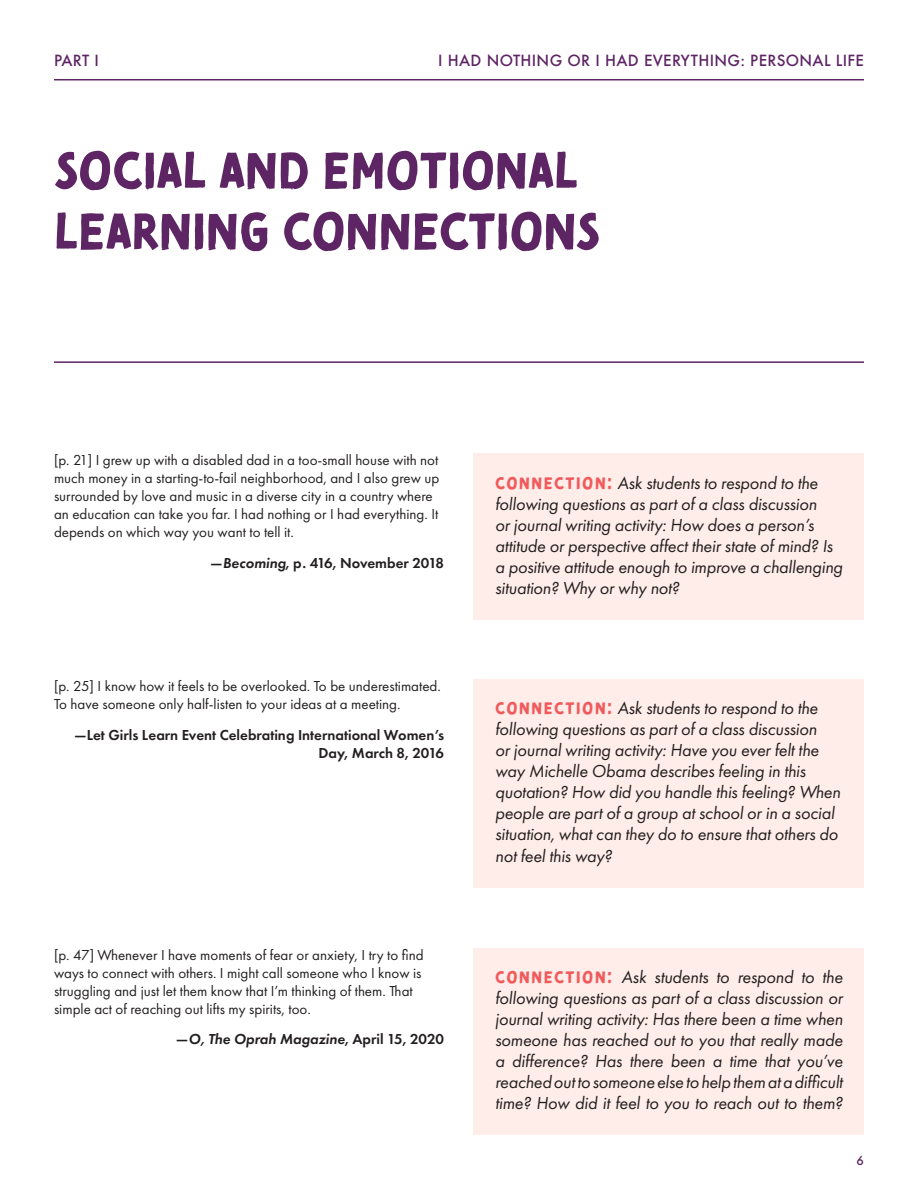
<style>
.page{position:relative;width:918px;height:1188px;background:#fff}
.page>*{position:absolute;margin:0;border:0;box-sizing:border-box;transform-origin:0 0}
.Heading{font:50.7px/60.9px "Tomarik Brush";color:#5e2564}
.Note{font:italic 18px/21.1px "Futura PT";letter-spacing:-.01em;color:#231f20}
.t1{font:15px/18px "Futura PT";color:#231f20}
.Attribution{font:600 15px/18px "Futura PT";color:#231f20;text-align:right}
.t2{font:500 15px "Futura";letter-spacing:.02em;color:#5e2564}
.Attribution-2{font:italic 600 15px "Futura PT";color:#231f20}
.t3{font:500 12px "Futura";color:#5e2564}
.s1{font-style:italic}
.s2{font-style:normal}
.s3{font-family:"Tomarik Brush";font-style:normal;font-size:16.5px;color:#f05a5d}
</style>
<div class="page">
<hr style="left:54px;top:79px;width:810px;height:1px;background:#5e2564">
<hr style="left:54px;top:361px;width:810px;height:2px;background:#5e2564">
<div style="left:474px;top:454px;width:390px;height:166px;background:#feede8"></div>
<div style="left:474px;top:679px;width:390px;height:208px;background:#feede8"></div>
<div style="left:474px;top:948px;width:390px;height:187px;background:#feede8"></div>
<p class="t2" style="left:54px;top:51px;width:47px">PART I</p>
<p class="t2" style="left:438px;top:51px;width:427px">I HAD NOTHING OR I HAD EVERYTHING: PERSONAL LIFE</p>
<p class="Heading" style="left:54px;top:135px;width:547px">SOCIAL AND EMOTIONAL<br>LEARNING CONNECTIONS</p>
<p class="t1" style="left:54px;top:451px;width:387px">[p. 21] I grew up with a disabled dad in a too-small house with not much money in a starting-to-fail neighborhood, and I also grew up surrounded by love and music in a diverse city in a country where an education can take you far. I had nothing or I had everything. It depends on which way you want to tell it.</p>
<p class="Attribution" style="left:210px;top:554px;width:236px">—<span class="s1">Becoming</span>, p. 416, November 2018</p>
<p class="t1" style="left:54px;top:677px;width:388px">[p. 25] I know how it feels to be overlooked. To be underestimated.<br>To have someone only half-listen to your ideas at a meeting.</p>
<p class="Attribution" style="left:74px;top:725px;width:372px">—Let Girls Learn Event Celebrating International Women’s<br>Day, March 8, 2016</p>
<p class="t1" style="left:54px;top:946px;width:371px">[p. 47] Whenever I have moments of fear or anxiety, I try to find ways to connect with others. I might call someone who I know is struggling and just let them know that I’m thinking of them. That simple act of reaching out lifts my spirits, too.</p>
<p class="Attribution-2" style="left:176px;top:1030px;width:270px"><span class="s2">—</span>O, The Oprah Magazine<span class="s2">, April 15, 2020</span></p>
<p class="Note" style="left:495px;top:472px;width:349px"><span class="s3">CONNECTION:</span> Ask students to respond to the following questions as part of a class discussion<br>or journal writing activity: How does a person’s attitude or perspective affect their state of mind? Is a positive attitude enough to improve a challenging situation? Why or why not?</p>
<p class="Note" style="left:495px;top:697px;width:347px"><span class="s3">CONNECTION:</span> Ask students to respond to the following questions as part of a class discussion<br>or journal writing activity: Have you ever felt the way Michelle Obama describes feeling in this quotation? How did you handle this feeling? When people are part of a group at school or in a social situation, what can they do to ensure that others do not feel this way?</p>
<p class="Note" style="left:495px;top:966px;width:349px;text-align:justify"><span class="s3">CONNECTION:</span> Ask students to respond to the following questions as part of a class discussion or journal writing activity: Has there been a time when someone has reached out to you that really made a difference? Has there been a time that you’ve reached out to someone else to help them at a difficult time? How did it feel to you to reach out to them?</p>
<p class="t3" style="left:857px;top:1153px;width:9px">6</p>
</div>
